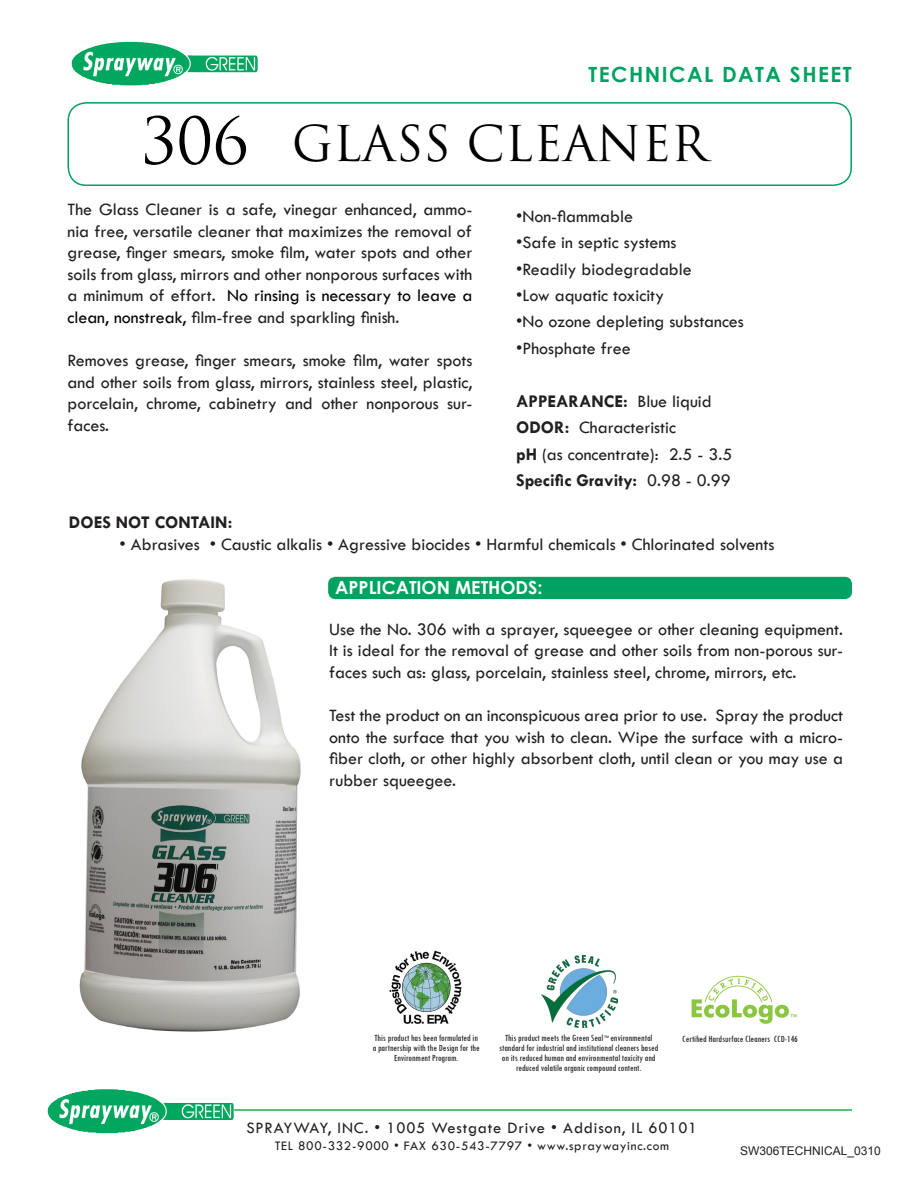
<style>
.page{position:relative;width:918px;height:1188px;background:#fff}
.page>*{position:absolute;margin:0;border:0;box-sizing:border-box;transform-origin:0 0}
.t1{font:63px "Trajan Pro";color:#000}
.t2{font:48px "Trajan Pro";color:#000}
.t3{font:700 21px "Century Gothic";letter-spacing:.07em;color:#00a261}
.t4{font:500 18px/21.6px "Tw Cen";color:#231f20;text-align:justify}
.t5{font:700 18px "Tw Cen";color:#231f20}
.t6{font:700 18px "Century Gothic";color:#fff}
.t7{font:500 16.5px "Tw Cen";letter-spacing:.05em;color:#231f20}
.t8{font:500 13.5px "Tw Cen";letter-spacing:.05em;color:#231f20}
.t9{font:12px "Arial";color:#231f20}
.DFE-Green{font:500 condensed 9.75px/9.8px "Tw Cen";color:#231f20;text-align:center}
.tabs{font:500 condensed 9.75px/9.8px "Tw Cen";color:#231f20;text-align:center}
.s1{color:#040503}
.s2{font-weight:500}
.s3{font-weight:700}
.s4{font-stretch:condensed}
</style>
<div class="page">
<div style="left:328px;top:577px;width:524px;height:22px;background:#00a261;border-radius:7px"></div>
<hr style="left:68px;top:1109px;width:784px;height:2px;background:#21ad4a">
<img style="left:48px;top:1089px;width:186px;height:44px">
<img style="left:79px;top:579px;width:222px;height:453px">
<img style="left:389px;top:951px;width:73px;height:72px">
<img style="left:541px;top:956px;width:76px;height:71px">
<img style="left:692px;top:975px;width:105px;height:49px">
<div style="left:68px;top:102px;width:784px;height:84px;border:2px solid #00a261;border-radius:18px"></div>
<img style="left:72px;top:42px;width:186px;height:44px">
<p class="t3" style="left:589px;top:58px;width:265px">TECHNICAL DATA SHEET</p>
<p class="t1" style="left:141px;top:101px;width:109px">306</p>
<p class="t2" style="left:292px;top:113px;width:417px">GLASS CLEANER</p>
<p class="t4" style="left:68px;top:198px;width:407px">The Glass Cleaner is a safe, vinegar enhanced, ammo&shy;nia free, versatile cleaner that maximizes the removal of grease, finger smears, smoke film, water spots and other soils from glass, mirrors and other nonporous surfaces with a minimum of effort. <span class="s1">No rinsing is necessary to leave a clean, nonstreak,</span> film-free and sparkling finish.</p>
<p class="t4" style="left:68px;top:350px;width:406px">Removes grease, finger smears, smoke film, water spots and other soils from glass, mirrors, stainless steel, plastic, porcelain, chrome, cabinetry and other nonporous sur&shy;faces.</p>
<p class="t4" style="left:516px;top:205px;width:118px">•Non-flammable</p>
<p class="t4" style="left:516px;top:232px;width:162px">•Safe in septic systems</p>
<p class="t4" style="left:516px;top:258px;width:177px">•Readily biodegradable</p>
<p class="t4" style="left:516px;top:284px;width:150px">•Low aquatic toxicity</p>
<p class="t4" style="left:516px;top:311px;width:229px">•No ozone depleting substances</p>
<p class="t4" style="left:516px;top:337px;width:116px">•Phosphate free</p>
<p class="t5" style="left:516px;top:390px;width:197px">APPEARANCE: <span class="s2">Blue liquid</span></p>
<p class="t4" style="left:516px;top:417px;width:161px"><span class="s3">ODOR:</span> Characteristic</p>
<p class="t4" style="left:516px;top:443px;width:218px"><span class="s3">pH</span> (as concentrate): 2.5 - 3.5</p>
<p class="t5" style="left:516px;top:470px;width:216px">Specific Gravity: <span class="s2">0.98 - 0.99</span></p>
<p class="t5" style="left:69px;top:511px;width:165px">DOES NOT CONTAIN:</p>
<p class="t4" style="left:120px;top:533px;width:656px">• Abrasives • Caustic alkalis • Agressive biocides • Harmful chemicals • Chlorinated solvents</p>
<p class="t6" style="left:335px;top:574px;width:209px">APPLICATION METHODS:</p>
<p class="t4" style="left:329px;top:618px;width:515px">Use the No. 306 with a sprayer, squeegee or other cleaning equipment.<br>It is ideal for the removal of grease and other soils from non-porous sur&shy;faces such as: glass, porcelain, stainless steel, chrome, mirrors, etc.</p>
<p class="t4" style="left:329px;top:705px;width:515px">Test the product on an inconspicuous area prior to use. Spray the product onto the surface that you wish to clean. Wipe the surface with a micro&shy;fiber cloth, or other highly absorbent cloth, until clean or you may use a rubber squeegee.</p>
<p class="tabs" style="left:373px;top:1033px;width:108px">This product has been formulated in a partnership with the Design for the<br>Environment Program.</p>
<p class="DFE-Green" style="left:505px;top:1033px;width:149px">This product meets the Green Seal<sup>™</sup> environmental</p>
<p class="DFE-Green" style="left:499px;top:1043px;width:161px">standard for industrial and institutional cleaners based on its reduced human and environmental toxicity and reduced volatile organic compound content.</p>
<p class="DFE-Green" style="left:682px;top:1034px;width:117px">Certified Hardsurface Cleaners CCD-146</p>
<p class="t7" style="left:246px;top:1118px;width:452px">SPRAYWAY, INC. <span class="s4">•</span> 1005 Westgate Drive <span class="s4">•</span> Addison, IL 60101</p>
<p class="t8" style="left:275px;top:1137px;width:396px">TEL 800-332-9000 <span class="s4">•</span> FAX 630-543-7797 <span class="s4">•</span> www.spraywayinc.com</p>
<p class="t9" style="left:740px;top:1143px;width:142px">SW306TECHNICAL_0310</p>
</div>
